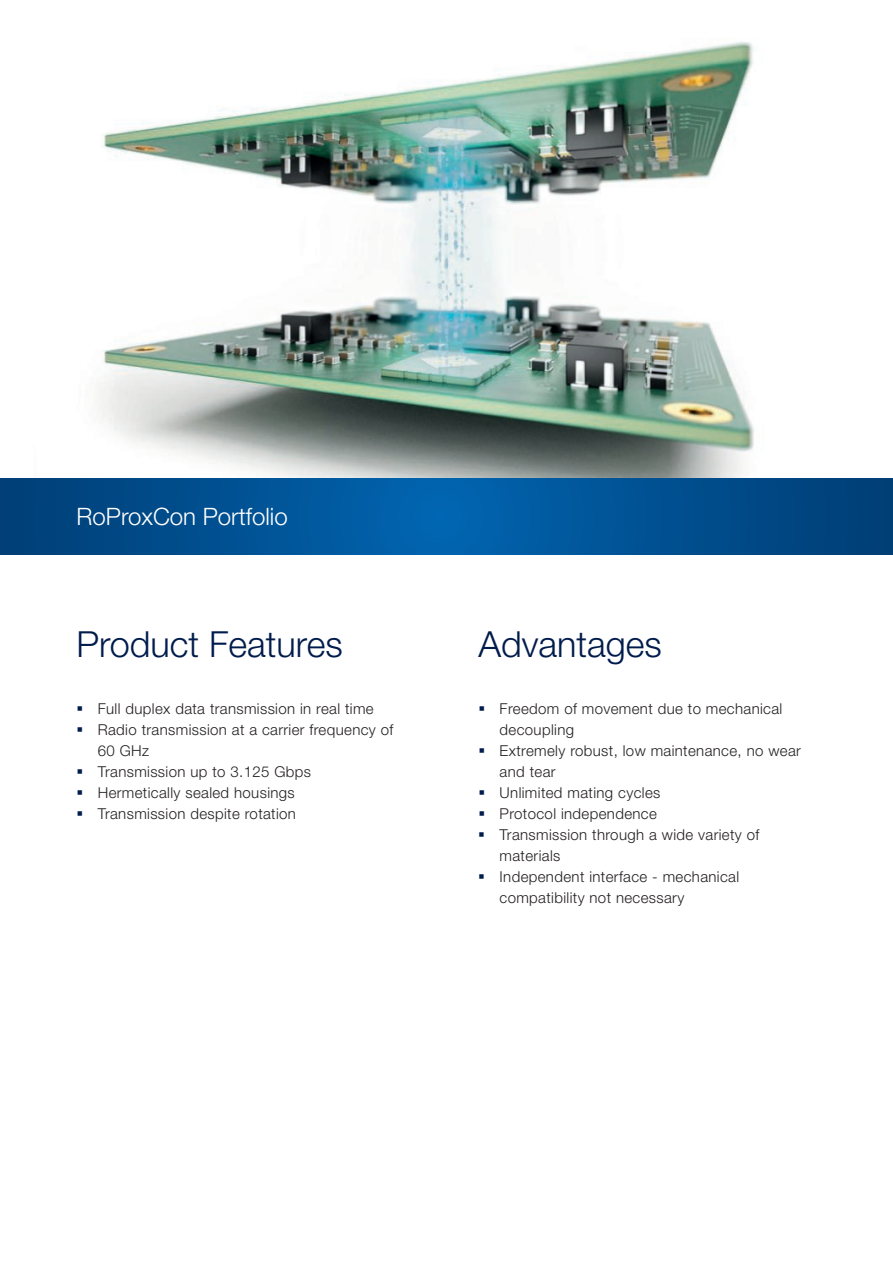
<style>
.page{position:relative;width:893px;height:1263px;background:#fff}
.page>*{position:absolute;margin:0;border:0;box-sizing:border-box;transform-origin:0 0}
.t1{font:300 36px "Helvetica Neue LT Pro";color:#001c4c}
.t2{font:300 24px "Helvetica Neue LT Pro";color:#fff}
.t3{font:300 15px/21px "Helvetica Neue LT Pro";letter-spacing:.025em;color:#231f20}
.s1{color:#001c4c}
</style>
<div class="page">
<img style="left:98px;top:41px;width:656px;height:437px">
<svg style="left:0;top:478px;width:893px;height:77px;background:#005091"></svg>
<h2 class="t2" style="left:77px;top:502px;width:213px">RoProxCon Portfolio</h2>
<h1 class="t1" style="left:77px;top:622px;width:268px">Product Features</h1>
<p class="t3" style="left:77px;top:698px;width:299px"><span class="s1">▪</span> Full duplex data transmission in real time</p>
<p class="t3" style="left:98px;top:719px;width:297px;text-indent:-21px"><span class="s1">▪</span> Radio transmission at a carrier frequency of<br>60 GHz</p>
<p class="t3" style="left:76px;top:761px;width:236px"><span class="s1">▪</span> Transmission up to 3.125 Gbps</p>
<p class="t3" style="left:76px;top:782px;width:220px"><span class="s1">▪</span> Hermetically sealed housings</p>
<p class="t3" style="left:76px;top:803px;width:221px"><span class="s1">▪</span> Transmission despite rotation</p>
<h1 class="t1" style="left:478px;top:622px;width:185px">Advantages</h1>
<p class="t3" style="left:500px;top:698px;width:284px;text-indent:-21px"><span class="s1">▪</span> Freedom of movement due to mechanical decoupling</p>
<p class="t3" style="left:500px;top:740px;width:303px;text-indent:-21px"><span class="s1">▪</span> Extremely robust, low maintenance, no wear and tear</p>
<p class="t3" style="left:478px;top:782px;width:184px"><span class="s1">▪</span> Unlimited mating cycles</p>
<p class="t3" style="left:478px;top:803px;width:180px"><span class="s1">▪</span> Protocol independence</p>
<p class="t3" style="left:500px;top:824px;width:261px;text-indent:-21px"><span class="s1">▪</span> Transmission through a wide variety of materials</p>
<p class="t3" style="left:500px;top:866px;width:241px;text-indent:-21px"><span class="s1">▪</span> Independent interface - mechanical compatibility not necessary</p>
</div>
